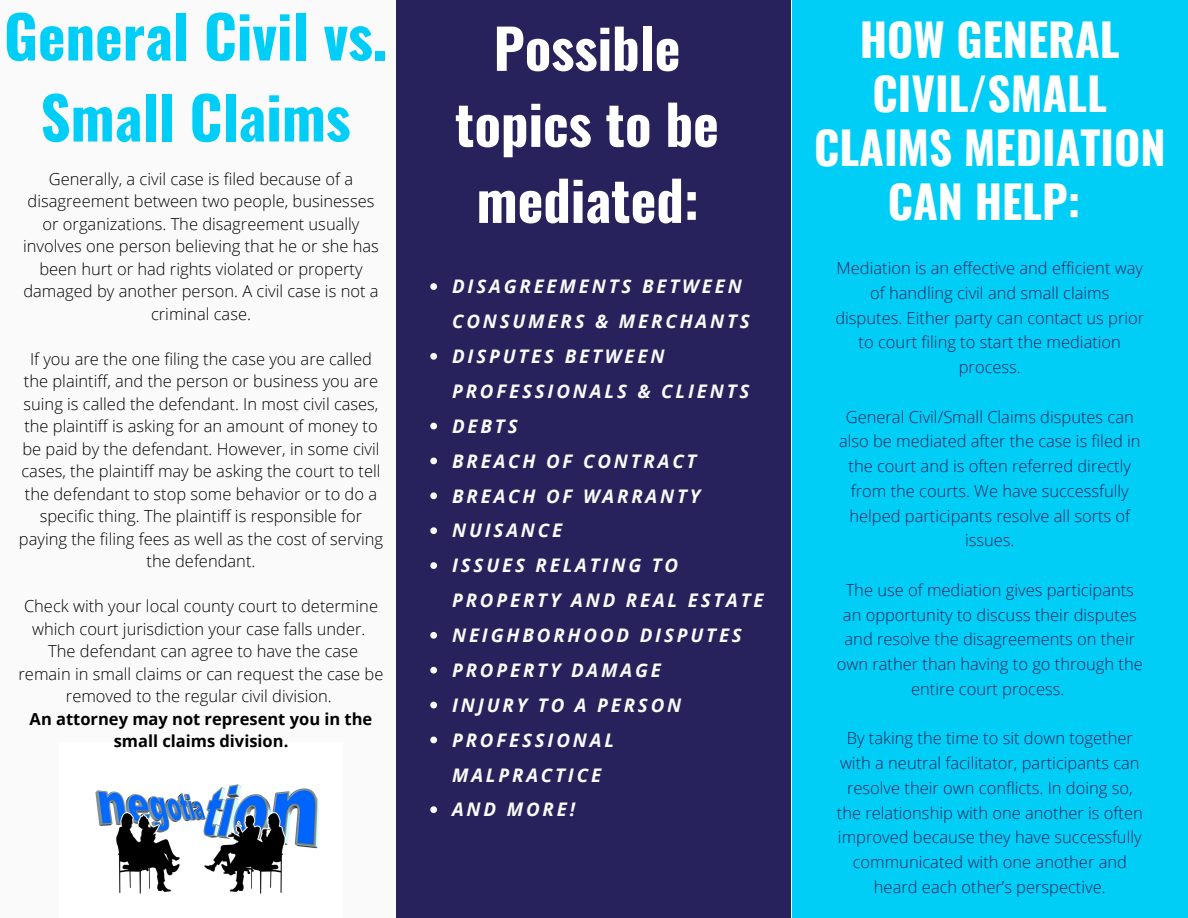
<style>
.page{position:relative;width:1188px;height:918px;background:#fafafa}
.page>*{position:absolute;margin:0;border:0;box-sizing:border-box;transform-origin:0 0}
.t1{font:700 58.5px/81px "Oswald";color:#00cef6;text-align:center}
.t2{font:700 54.6px "Oswald";color:#fff}
.t3{font:700 45px/54px "Oswald";color:#fff;text-align:center}
.t4{font:italic 700 18.75px/34.8px "Open Sans";letter-spacing:.15em;color:#fafafa}
.t5{font:300 16.5px/22.5px "Open Sans";color:#000;text-align:center}
.t6{font:300 16.5px/24.8px "Open Sans";color:#27225c;text-align:center}
.t7{font:700 16.5px/22.5px "Open Sans";color:#000;text-align:center}
</style>
<div class="page">
<div style="left:792px;top:0;width:396px;height:918px;background:#00cef6"></div>
<div style="left:396px;top:0;width:395px;height:918px;background:#27225c"></div>
<img style="left:95px;top:784px;width:224px;height:110px">
<svg style="left:430px;top:283px;width:7px;height:7px"></svg>
<svg style="left:430px;top:353px;width:7px;height:7px"></svg>
<svg style="left:430px;top:423px;width:7px;height:6px"></svg>
<svg style="left:430px;top:458px;width:7px;height:6px"></svg>
<svg style="left:430px;top:492px;width:7px;height:7px"></svg>
<svg style="left:430px;top:527px;width:7px;height:7px"></svg>
<svg style="left:430px;top:562px;width:7px;height:7px"></svg>
<svg style="left:430px;top:632px;width:7px;height:7px"></svg>
<svg style="left:430px;top:667px;width:7px;height:7px"></svg>
<svg style="left:430px;top:702px;width:7px;height:6px"></svg>
<svg style="left:430px;top:737px;width:7px;height:6px"></svg>
<svg style="left:430px;top:806px;width:7px;height:7px"></svg>
<p class="t1" style="left:4px;top:-6px;width:385px">General Civil vs.<br>Small Claims</p>
<p class="t5" style="left:23px;top:167px;width:357px">Generally, a civil case is filed because of a disagreement between two people, businesses or organizations. The disagreement usually involves one person believing that he or she has been hurt or had rights violated or property damaged by another person. A civil case is not a criminal case.</p>
<p class="t5" style="left:19px;top:347px;width:366px">If you are the one filing the case you are called the plaintiff, and the person or business you are suing is called the defendant. In most civil cases, the plaintiff is asking for an amount of money to be paid by the defendant. However, in some civil cases, the plaintiff may be asking the court to tell the defendant to stop some behavior or to do a specific thing. The plaintiff is responsible for paying the filing fees as well as the cost of serving the defendant.</p>
<p class="t5" style="left:19px;top:595px;width:366px">Check with your local county court to determine which court jurisdiction your case falls under.<br>The defendant can agree to have the case remain in small claims or can request the case be removed to the regular civil division.</p>
<p class="t7" style="left:30px;top:707px;width:344px">An attorney may not represent you in the small claims division.</p>
<p class="t2" style="left:494px;top:6px;width:188px">Possible</p>
<p class="t2" style="left:455px;top:82px;width:265px">topics to be</p>
<p class="t2" style="left:476px;top:158px;width:224px">mediated:</p>
<p class="t4" style="left:452px;top:269px;width:299px">DISAGREEMENTS BETWEEN<br>CONSUMERS &amp; MERCHANTS</p>
<p class="t4" style="left:452px;top:338px;width:299px">DISPUTES BETWEEN<br>PROFESSIONALS &amp; CLIENTS</p>
<p class="t4" style="left:452px;top:408px;width:67px">DEBTS</p>
<p class="t4" style="left:452px;top:443px;width:246px">BREACH OF CONTRACT</p>
<p class="t4" style="left:452px;top:478px;width:250px">BREACH OF WARRANTY</p>
<p class="t4" style="left:452px;top:513px;width:112px">NUISANCE</p>
<p class="t4" style="left:452px;top:548px;width:313px">ISSUES RELATING TO<br>PROPERTY AND REAL ESTATE</p>
<p class="t4" style="left:452px;top:617px;width:291px">NEIGHBORHOOD DISPUTES</p>
<p class="t4" style="left:452px;top:652px;width:210px">PROPERTY DAMAGE</p>
<p class="t4" style="left:452px;top:687px;width:231px">INJURY TO A PERSON</p>
<p class="t4" style="left:452px;top:722px;width:164px">PROFESSIONAL<br>MALPRACTICE</p>
<p class="t4" style="left:452px;top:792px;width:125px">AND MORE!</p>
<p class="t3" style="left:814px;top:11px;width:353px">HOW GENERAL<br>CIVIL/SMALL<br>CLAIMS MEDIATION<br>CAN HELP:</p>
<p class="t6" style="left:835px;top:255px;width:310px">Mediation is an effective and efficient way of handling civil and small claims disputes. Either party can contact us prior to court filing to start the mediation process.</p>
<p class="t6" style="left:839px;top:404px;width:303px">General Civil/Small Claims disputes can also be mediated after the case is filed in the court and is often referred directly from the courts. We have successfully helped participants resolve all sorts of issues.</p>
<p class="t6" style="left:837px;top:577px;width:308px">The use of mediation gives participants an opportunity to discuss their disputes and resolve the disagreements on their own rather than having to go through the entire court process.</p>
<p class="t6" style="left:837px;top:726px;width:307px">By taking the time to sit down together with a neutral facilitator, participants can resolve their own conflicts. In doing so, the relationship with one another is often improved because they have successfully communicated with one another and heard each other’s perspective.</p>
</div>
